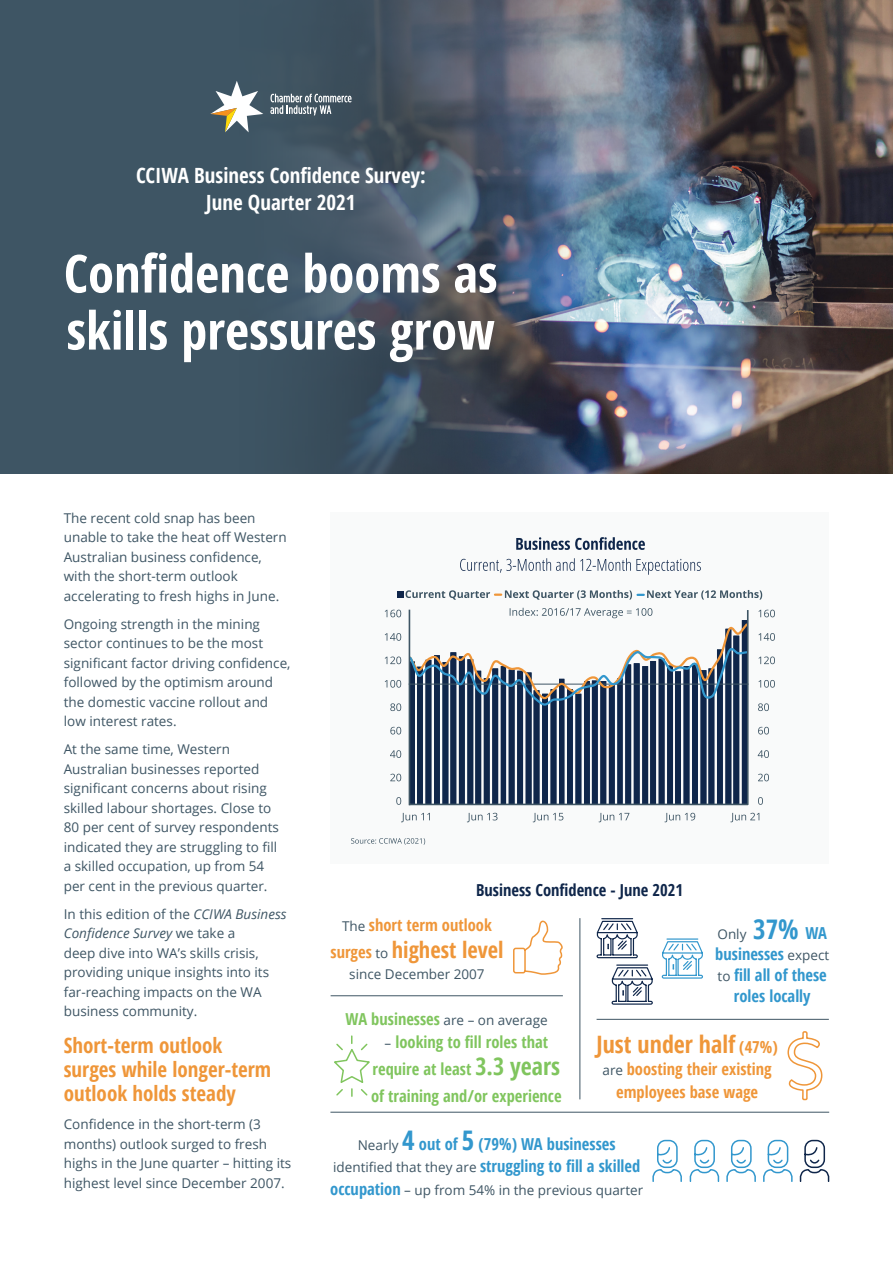
<style>
.page{position:relative;width:893px;height:1263px;background:#fff}
.page>*{position:absolute;margin:0;border:0;box-sizing:border-box;transform-origin:0 0}
.t1{font:700 condensed 52.5px/57px "Open Sans";color:#fff}
.t2{font:700 condensed 24px "Open Sans";color:#ef9639}
.t3{font:700 condensed 22.5px "Open Sans";color:#ef9639}
.t4{font:700 condensed 21px/24px "Open Sans";color:#ef9639}
.t5{font:700 condensed 21px/27px "Open Sans";color:#fff;text-align:center}
.t6{font:700 condensed 16.5px/21px "Open Sans";color:#3297cd;text-align:center}
.t7{font:700 condensed 16.5px/27px "Open Sans";color:#80c55e;text-align:center}
.t8{font:700 condensed 16.5px/22.5px "Open Sans";color:#ef9639;text-align:center}
.t9{font:700 condensed 16.5px "Open Sans";color:#0f264a}
.t10{font:13.5px/19.5px "Open Sans";color:#3e5564}
.s1{font-style:italic}
.s2{font-weight:400;font-stretch:normal;font-size:13.5px;color:#3e5564}
.s3{font-size:16.5px}
.s4{font-weight:700;font-stretch:condensed;font-size:27px;color:#3297cd}
.s5{font-weight:700;font-stretch:condensed;font-size:16.5px;color:#3297cd}
.s6{font-weight:700;font-stretch:condensed;font-size:16.5px;color:#80c55e}
.s7{font-size:24px}
.s8{font-size:27px}
</style>
<div class="page">
<div style="left:330px;top:512px;width:499px;height:351px;background:#f9fafa"></div>
<svg style="left:460px;top:558px;width:241px;height:17px"></svg>
<svg style="left:516px;top:537px;width:129px;height:13px"></svg>
<div style="left:397px;top:591px;width:7px;height:7px;background:#0f264a"></div>
<svg style="left:405px;top:590px;width:357px;height:10px"></svg>
<img style="left:780px;top:0;width:113px;height:473px">
<img style="left:0;top:0;width:780px;height:473px">
<svg style="left:210px;top:81px;width:53px;height:51px"></svg>
<svg style="left:270px;top:94px;width:82px;height:21px;background:#76848d"></svg>
<svg style="left:351px;top:838px;width:74px;height:7px"></svg>
<svg style="left:513px;top:921px;width:50px;height:54px"></svg>
<svg style="left:689px;top:1139px;width:31px;height:43px"></svg>
<svg style="left:652px;top:1139px;width:30px;height:43px"></svg>
<svg style="left:726px;top:1139px;width:67px;height:43px"></svg>
<svg style="left:799px;top:1139px;width:31px;height:43px"></svg>
<hr style="left:330px;top:1112px;width:499px;height:1px;background:#3e5564">
<svg style="left:334px;top:1035px;width:36px;height:62px"></svg>
<svg style="left:787px;top:1031px;width:35px;height:70px"></svg>
<hr style="left:331px;top:995px;width:232px;height:1px;background:#3e5564">
<hr style="left:597px;top:1019px;width:232px;height:1px;background:#3e5564">
<svg style="left:661px;top:938px;width:42px;height:41px"></svg>
<svg style="left:596px;top:918px;width:57px;height:87px"></svg>
<hr style="left:580px;top:918px;width:1px;height:181px;background:#3e5564">
<svg style="left:758px;top:797px;width:5px;height:8px"></svg>
<svg style="left:758px;top:774px;width:11px;height:7px"></svg>
<svg style="left:758px;top:750px;width:11px;height:8px"></svg>
<svg style="left:758px;top:727px;width:11px;height:7px"></svg>
<svg style="left:758px;top:703px;width:11px;height:8px"></svg>
<svg style="left:758px;top:680px;width:17px;height:8px"></svg>
<svg style="left:758px;top:656px;width:17px;height:8px"></svg>
<svg style="left:758px;top:633px;width:17px;height:8px"></svg>
<svg style="left:758px;top:610px;width:17px;height:7px"></svg>
<svg style="left:396px;top:797px;width:5px;height:8px"></svg>
<svg style="left:390px;top:774px;width:11px;height:7px"></svg>
<svg style="left:390px;top:750px;width:11px;height:8px"></svg>
<svg style="left:390px;top:727px;width:11px;height:7px"></svg>
<svg style="left:390px;top:703px;width:11px;height:8px"></svg>
<svg style="left:385px;top:680px;width:16px;height:8px"></svg>
<svg style="left:385px;top:656px;width:16px;height:8px"></svg>
<svg style="left:385px;top:633px;width:16px;height:8px"></svg>
<svg style="left:385px;top:610px;width:16px;height:7px"></svg>
<svg style="left:401px;top:813px;width:358px;height:9px"></svg>
<svg style="left:408px;top:608px;width:341px;height:198px"></svg>
<p class="t5" style="left:136px;top:161px;width:291px">CCIWA Business Confidence Survey:<br>June Quarter 2021</p>
<p class="t1" style="left:64px;top:244px;width:435px">Confidence booms as skills pressures grow</p>
<p class="t10" style="left:64px;top:508px;width:224px">The recent cold snap has been unable to take the heat off Western<br>Australian business confidence, with the short-term outlook accelerating to fresh highs in June.</p>
<p class="t10" style="left:64px;top:614px;width:228px">Ongoing strength in the mining sector continues to be the most significant factor driving confidence, followed by the optimism around the domestic vaccine rollout and low interest rates.</p>
<p class="t10" style="left:64px;top:739px;width:217px">At the same time, Western Australian businesses reported significant concerns about rising skilled labour shortages. Close to 80 per cent of survey respondents indicated they are struggling to fill a skilled occupation, up from 54 per cent in the previous quarter.</p>
<p class="t10" style="left:64px;top:904px;width:224px">In this edition of the <span class="s1">CCIWA Business<br>Confidence Survey</span> we take a<br>deep dive into WA’s skills crisis, providing unique insights into its far-reaching impacts on the WA business community.</p>
<p class="t4" style="left:64px;top:1033px;width:209px">Short-term outlook surges while longer-term outlook holds steady</p>
<p class="t10" style="left:64px;top:1114px;width:229px">Confidence in the short-term (3 months) outlook surged to fresh highs in the June quarter – hitting its highest level since December 2007.</p>
<p class="t9" style="left:476px;top:878px;width:208px">Business Confidence - June 2021</p>
<p class="t8" style="left:342px;top:913px;width:151px"><span class="s2">The</span> short term outlook</p>
<p class="t3" style="left:330px;top:934px;width:174px"><span class="s3">surges</span> <span class="s2">to</span> highest level</p>
<p class="t10" style="left:349px;top:964px;width:137px">since December 2007</p>
<p class="t10" style="left:717px;top:924px;width:111px">Only <span class="s4">37%</span> <span class="s5">WA</span></p>
<p class="t6" style="left:715px;top:943px;width:115px">businesses <span class="s2">expect to</span> fill all of these roles locally</p>
<p class="t10" style="left:346px;top:1010px;width:204px"><span class="s6">WA businesses</span> are – on average</p>
<p class="t7" style="left:371px;top:1028px;width:192px"><span class="s2">–</span> looking to fill roles that require at least <span class="s7">3.3 years </span>of training and/or experience</p>
<p class="t2" style="left:597px;top:1027px;width:183px">Just under half <span class="s3">(47%)</span></p>
<p class="t8" style="left:603px;top:1058px;width:171px"><span class="s2">are</span> boosting their existing employees base wage</p>
<p class="t6" style="left:333px;top:1132px;width:309px;line-height:22.5px"><span class="s2">Nearly</span> <span class="s8">4</span> out of <span class="s8">5</span> (79%) WA businesses <span class="s2">identified that they are</span> struggling to fill a skilled</p>
<p class="t10" style="left:330px;top:1180px;width:314px"><span class="s5">occupation</span> – up from 54% in the previous quarter</p>
</div>
